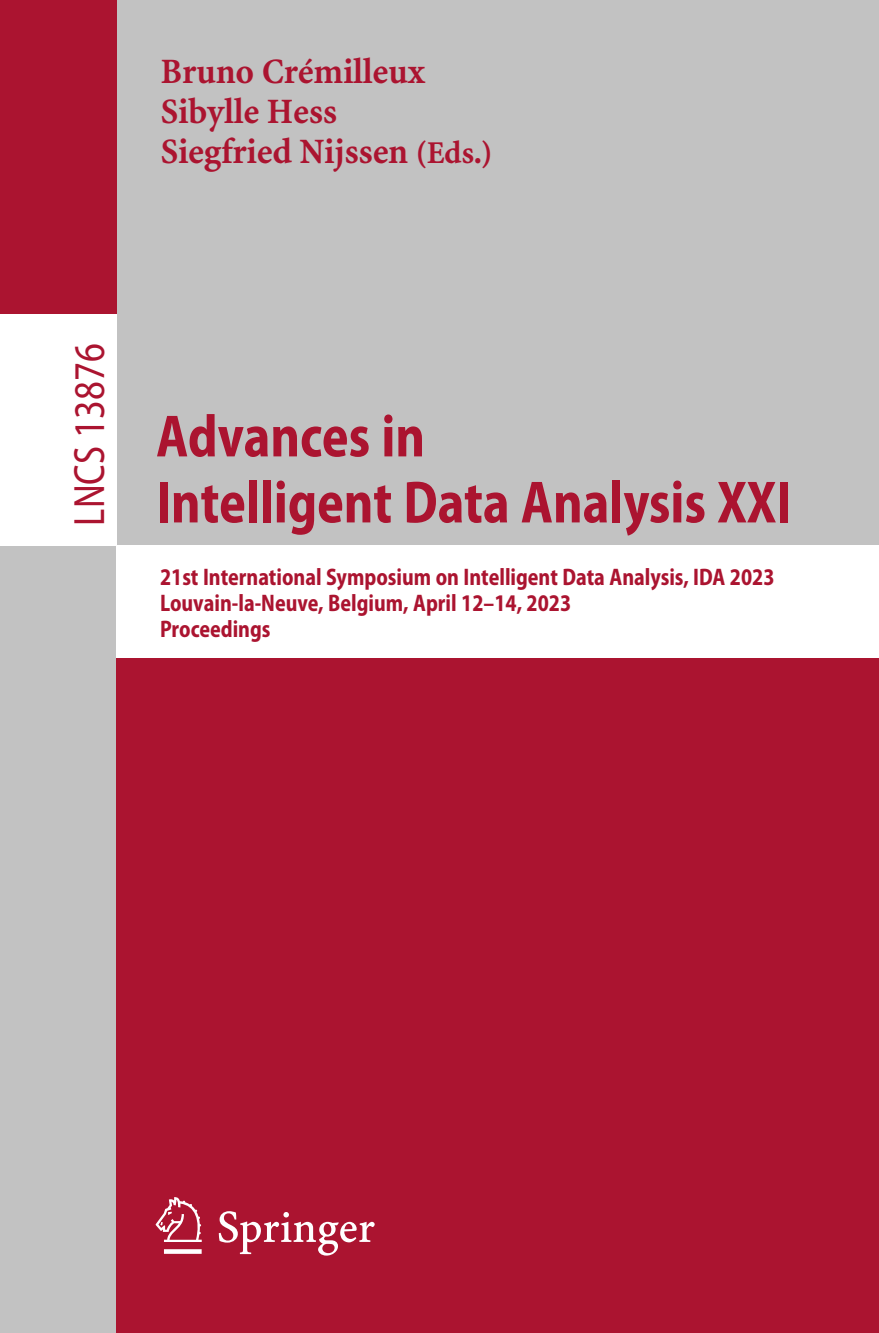
<style>
.page{position:relative;width:879px;height:1333px;background:#fff}
.page>*{position:absolute;margin:0;border:0;box-sizing:border-box;transform-origin:0 0}
.t1{font:700 semi-condensed 60px/66px "Myriad Pro";color:#ab1430;scale:.9 1}
.t2{font:semi-condensed 44px "Myriad Pro";color:#ab1430;scale:.9 1}
.t3{font:700 36px/40px "S Minion Plus";letter-spacing:-.01em;color:#ab1430}
.t4{font:700 semi-condensed 24px/26px "Myriad Pro";color:#ab1430;scale:.9 1}
.s1{font-size:32px}
</style>
<div class="page">
<div style="left:0;top:0;width:879px;height:1332px;background:#c2c2c2"></div>
<div style="left:0;top:0;width:116px;height:545px;background:#ab1430"></div>
<div style="left:116px;top:545px;width:763px;height:787px;background:#ab1430"></div>
<svg style="left:156px;top:1197px;width:219px;height:58px"></svg>
<div style="left:0;top:314px;width:116px;height:231px;background:#fff"></div>
<div style="left:116px;top:545px;width:763px;height:113px;background:#fff"></div>
<h3 class="t3" style="left:160px;top:55px;width:333px">Bruno Crémilleux<br>Sibylle Hess<br>Siegfried Nijssen <span class="s1">(Eds.)</span></h3>
<h2 class="t2" style="left:73px;top:525px;width:204px;rotate:-90deg">LNCS 13876</h2>
<h1 class="t1" style="left:156px;top:408px;width:707px">Advances in<br>Intelligent Data Analysis XXI</h1>
<p class="t4" style="left:160px;top:565px;width:684px">21st International Symposium on Intelligent Data Analysis, IDA 2023<br>Louvain-la-Neuve, Belgium, April 12–14, 2023<br>Proceedings</p>
</div>
